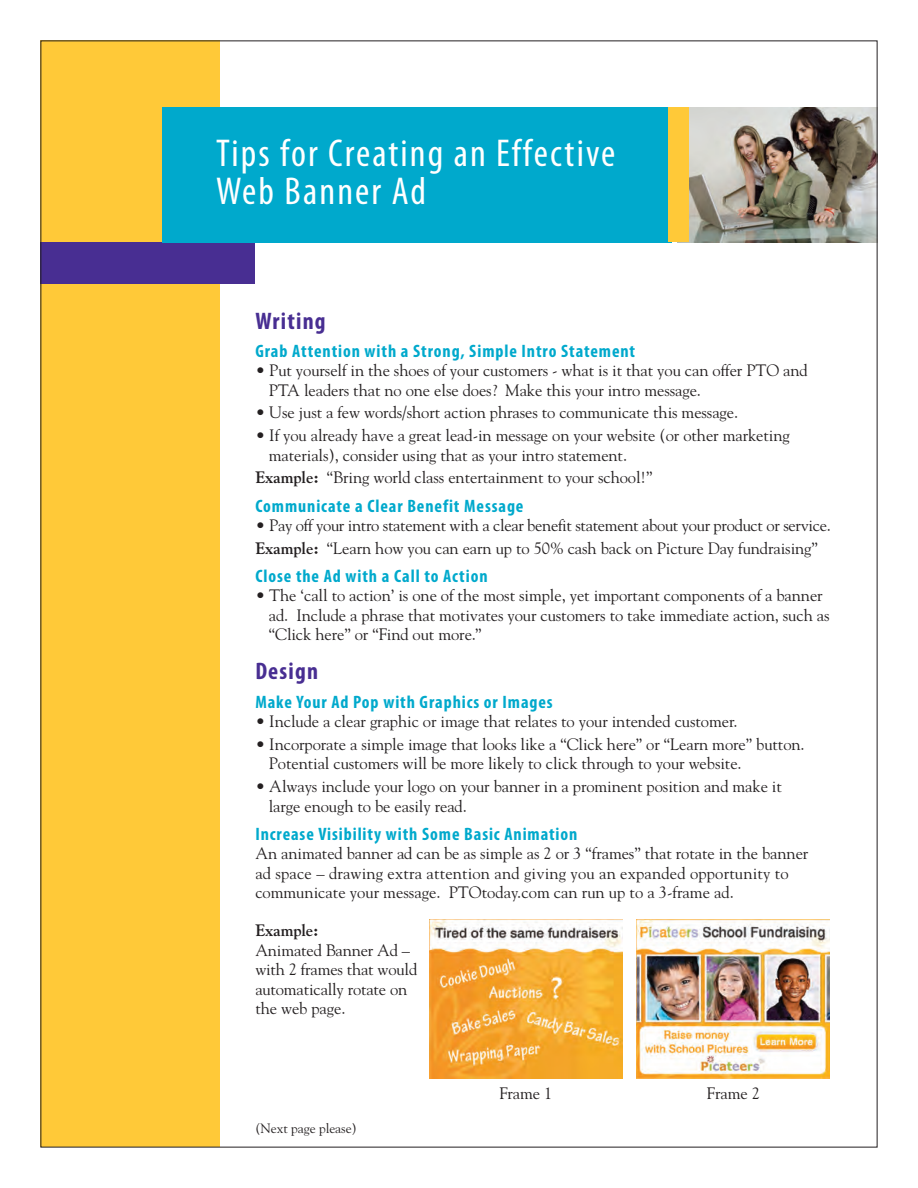
<style>
.page{position:relative;width:918px;height:1188px;background:#fff}
.page>*{position:absolute;margin:0;border:0;box-sizing:border-box;transform-origin:0 0}
.t1{font:condensed 39px/37.5px "Myriad Pro";letter-spacing:.055em;color:#fff}
.t2{font:700 condensed 24px "Myriad Pro";letter-spacing:.05em;color:#482e92}
.t3{font:700 condensed 18px "Myriad Pro";letter-spacing:.05em;color:#00a9cc}
.t4{font:16.5px/19.5px "Goudy";letter-spacing:-.005em;color:#231f20}
.t5{font:700 16.5px "Goudy";letter-spacing:-.005em;color:#231f20}
.t6{font:13.5px "Goudy";letter-spacing:-.005em;color:#231f20}
.s1{font-weight:700}
</style>
<div class="page">
<img style="left:688px;top:107px;width:188px;height:135px">
<div style="left:40px;top:40px;width:180px;height:1107px;background:#ffc938"></div>
<div style="left:40px;top:242px;width:215px;height:42px;background:#482e92"></div>
<div style="left:162px;top:107px;width:510px;height:135px;background:#00a9cc"></div>
<div style="left:668px;top:107px;width:20px;height:135px;background:#ffc938"></div>
<img style="left:429px;top:920px;width:194px;height:158px">
<img style="left:636px;top:920px;width:194px;height:158px">
<h1 class="t1" style="left:216px;top:138px;width:401px">Tips for Creating an Effective<br>Web Banner Ad</h1>
<h2 class="t2" style="left:255px;top:312px;width:72px">Writing</h2>
<p class="t3" style="left:255px;top:344px;width:381px">Grab Attention with a Strong, Simple Intro Statement</p>
<p class="t4" style="left:269px;top:361px;width:540px;text-indent:-13px">• Put yourself in the shoes of your customers - what is it that you can offer PTO and<br>PTA leaders that no one else does? Make this your intro message.</p>
<p class="t4" style="left:255px;top:403px;width:484px">• Use just a few words/short action phrases to communicate this message.</p>
<p class="t4" style="left:269px;top:426px;width:522px;text-indent:-13px">• If you already have a great lead-in message on your website (or other marketing materials), consider using that as your intro statement.</p>
<p class="t4" style="left:255px;top:468px;width:399px"><span class="s1">Example:</span> “Bring world class entertainment to your school!”</p>
<p class="t3" style="left:255px;top:499px;width:270px">Communicate a Clear Benefit Message</p>
<p class="t4" style="left:255px;top:514px;width:577px;line-height:22.8px">• Pay off your intro statement with a clear benefit statement about your product or service.<br><span class="s1">Example:</span> “Learn how you can earn up to 50% cash back on Picture Day fundraising”</p>
<p class="t3" style="left:255px;top:570px;width:234px">Close the Ad with a Call to Action</p>
<p class="t4" style="left:269px;top:586px;width:562px;text-indent:-13px">• The ‘call to action’ is one of the most simple, yet important components of a banner ad. Include a phrase that motivates your customers to take immediate action, such as “Click here” or “Find out more.”</p>
<h2 class="t2" style="left:255px;top:663px;width:64px">Design</h2>
<p class="t3" style="left:255px;top:695px;width:299px">Make Your Ad Pop with Graphics or Images</p>
<p class="t4" style="left:255px;top:712px;width:484px">• Include a clear graphic or image that relates to your intended customer.</p>
<p class="t4" style="left:269px;top:734px;width:537px;text-indent:-13px">• Incorporate a simple image that looks like a “Click here” or “Learn more” button.<br>Potential customers will be more likely to click through to your website.</p>
<p class="t4" style="left:269px;top:777px;width:515px;text-indent:-13px">• Always include your logo on your banner in a prominent position and make it large enough to be easily read.</p>
<p class="t3" style="left:255px;top:827px;width:324px">Increase Visibility with Some Basic Animation</p>
<p class="t4" style="left:255px;top:844px;width:555px">An animated banner ad can be as simple as 2 or 3 “frames” that rotate in the banner ad space – drawing extra attention and giving you an expanded opportunity to communicate your message. PTOtoday.com can run up to a 3-frame ad.</p>
<p class="t5" style="left:255px;top:921px;width:65px">Example:</p>
<p class="t4" style="left:255px;top:940px;width:163px">Animated Banner Ad – with 2 frames that would automatically rotate on the web page.</p>
<p class="t6" style="left:255px;top:1120px;width:103px">(Next page please)</p>
<p class="t4" style="left:499px;top:1083px;width:55px">Frame 1</p>
<p class="t4" style="left:707px;top:1083px;width:55px">Frame 2</p>
</div>
